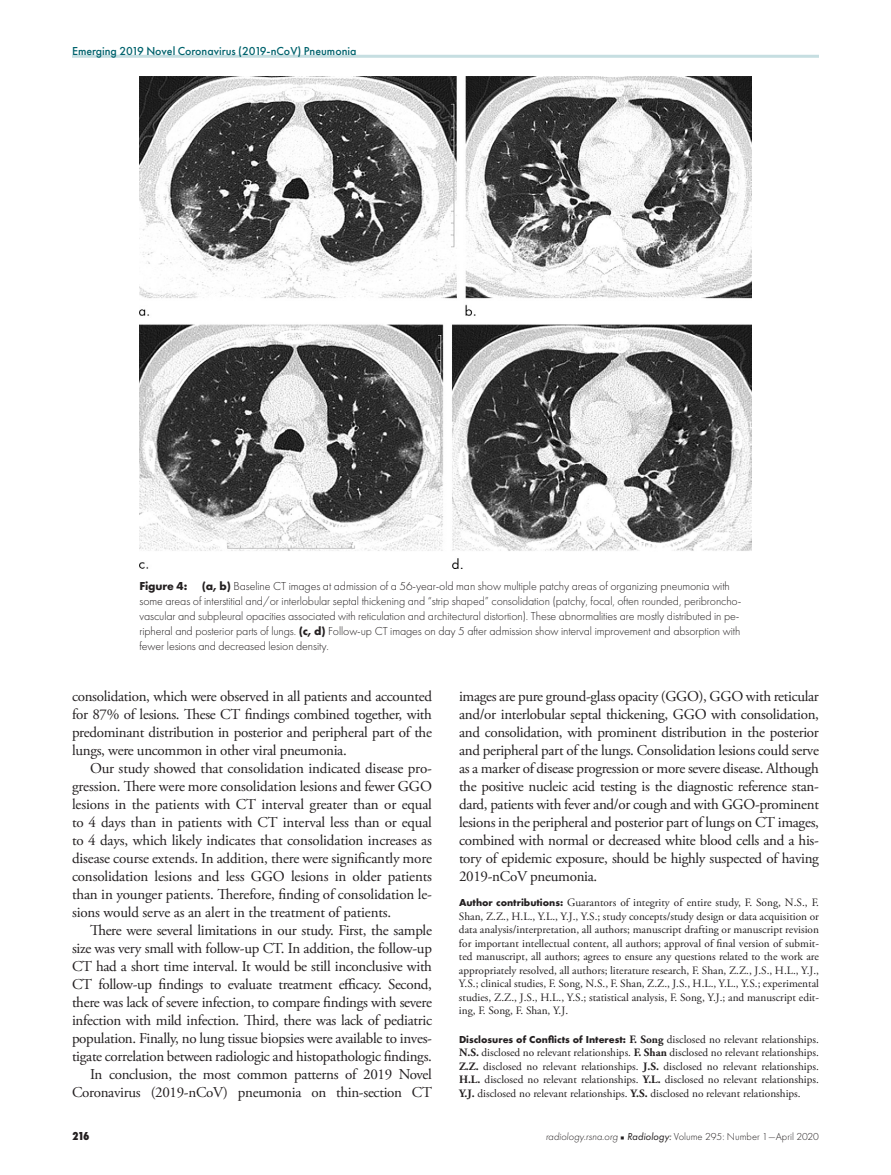
<style>
.page{position:relative;width:891px;height:1175px;background:#fff}
.page>*{position:absolute;margin:0;border:0;box-sizing:border-box;transform-origin:0 0}
.t1{font:15px/18px "Adobe Garamond Pro";letter-spacing:-.02em;color:#231f20;text-align:justify}
.t2{font:300 12px/15px "Futura PT";letter-spacing:-.01em;color:#231f20}
.t3{font:500 12px "Futura PT";color:#00636d}
.t4{font:800 12px "Futura PT Cond";color:#231f20}
.t5{font:11.25px/13.5px "Adobe Garamond Pro";color:#231f20;text-align:justify}
.t6{font:700 10.5px "Futura PT";color:#231f20}
.t7{font:300 10.5px "Futura PT";color:#231f20}
.s1{font-weight:700}
.s2{font-family:"Futura PT";font-weight:700;font-size:10.5px}
.s3{font-family:"Adobe Garamond Pro";font-size:11.25px}
.s4{font-family:"Adobe Garamond Pro";font-weight:400;font-size:11.25px}
.s5{font-style:italic}
.s6{font-family:"Universal Newswith Comm Pi";font-weight:400;font-size:6px}
.s7{font-weight:400;font-style:italic}
</style>
<div class="page">
<hr style="left:72px;top:55px;width:747px;height:3px;background:#c6dee1">
<img style="left:140px;top:76px;width:612px;height:493px">
<p class="t3" style="left:72px;top:44px;width:286px">Emerging 2019 Novel Coronavirus (2019-nCoV) Pneumonia</p>
<p class="t2" style="left:140px;top:578px;width:603px"><span class="s1">Figure 4: (a, b)</span> Baseline CT images at admission of a 56-year-old man show multiple patchy areas of organizing pneumonia with some areas of interstitial and/or interlobular septal thickening and “strip shaped” consolidation (patchy, focal, often rounded, peribroncho&shy;vascular and subpleural opacities associated with reticulation and architectural distortion). These abnormalities are mostly distributed in pe&shy;ripheral and posterior parts of lungs. <span class="s1">(c, d)</span> Follow-up CT images on day 5 after admission show interval improvement and absorption with fewer lesions and decreased lesion density.</p>
<p class="t1" style="left:72px;top:687px;width:362px">consolidation, which were observed in all patients and accounted for 87% of lesions. These CT findings combined together, with predominant distribution in posterior and peripheral part of the lungs, were uncommon in other viral pneumonia.</p>
<p class="t1" style="left:72px;top:759px;width:362px;text-indent:18px">Our study showed that consolidation indicated disease pro&shy;gression. There were more consolidation lesions and fewer GGO lesions in the patients with CT interval greater than or equal to 4 days than in patients with CT interval less than or equal to 4 days, which likely indicates that consolidation increases as disease course extends. In addition, there were significantly more consolidation lesions and less GGO lesions in older patients than in younger patients. Therefore, finding of consolidation le&shy;sions would serve as an alert in the treatment of patients.</p>
<p class="t1" style="left:72px;top:921px;width:362px;text-align:right">There were several limitations in our study. First, the sample size was very small with follow-up CT. In addition, the follow-up CT had a short time interval. It would be still inconclusive with CT follow-up findings to evaluate treatment efficacy. Second, there was lack of severe infection, to compare findings with severe infection with mild infection. Third, there was lack of pediatric population. Finally, no lung tissue biopsies were available to inves&shy;tigate correlation between radiologic and histopathologic findings.<br>In conclusion, the most common patterns of 2019 Novel Coronavirus (2019-nCoV) pneumonia on thin-section CT</p>
<p class="t1" style="left:459px;top:687px;width:362px">images are pure ground-glass opacity (GGO), GGO with reticular and/or interlobular septal thickening, GGO with consolidation, and consolidation, with prominent distribution in the posterior and peripheral part of the lungs. Consolidation lesions could serve as a marker of disease progression or more severe disease. Although the positive nucleic acid testing is the diagnostic reference stan&shy;dard, patients with fever and/or cough and with GGO-prominent lesions in the peripheral and posterior part of lungs on CT images, combined with normal or decreased white blood cells and a his&shy;tory of epidemic exposure, should be highly suspected of having 2019-nCoV pneumonia.</p>
<p class="t5" style="left:459px;top:896px;width:362px"><span class="s2">Author contributions:</span> Guarantors of integrity of entire study, F. Song, N.S., F.<br>Shan, Z.Z., H.L., Y.L., Y.J., Y.S.; study concepts/study design or data acquisition or data analysis/interpretation, all authors; manuscript drafting or manuscript revision for important intellectual content, all authors; approval of final version of submit&shy;ted manuscript, all authors; agrees to ensure any questions related to the work are appropriately resolved, all authors; literature research, F. Shan, Z.Z., J.S., H.L., Y.J., Y.S.; clinical studies, F. Song, N.S., F. Shan, Z.Z., J.S., H.L., Y.L., Y.S.; experimental studies, Z.Z., J.S., H.L., Y.S.; statistical analysis, F. Song, Y.J.; and manuscript edit&shy;ing, F. Song, F. Shan, Y.J.</p>
<p class="t6" style="left:459px;top:1032px;width:362px">Disclosures of Conflicts of Interest: <span class="s3">F. Song</span> <span class="s4">disclosed no relevant relationships.</span></p>
<p class="t5" style="left:459px;top:1046px;width:362px"><span class="s1">N.S.</span> disclosed no relevant relationships. <span class="s1">F. Shan</span> disclosed no relevant relationships.<br><span class="s1">Z.Z.</span> disclosed no relevant relationships. <span class="s1">J.S.</span> disclosed no relevant relationships.<br><span class="s1">H.L.</span> disclosed no relevant relationships. <span class="s1">Y.L.</span> disclosed no relevant relationships.<br><span class="s1">Y.J.</span> disclosed no relevant relationships. <span class="s1">Y.S.</span> disclosed no relevant relationships.</p>
<p class="t4" style="left:72px;top:1129px;width:19px">216</p>
<p class="t7" style="left:546px;top:1131px;width:275px"><span class="s5">radiology.rsna.org</span> <span class="s6">n</span> <span class="s7">Radiology:</span> Volume 295: Number 1—April 2020</p>
</div>
